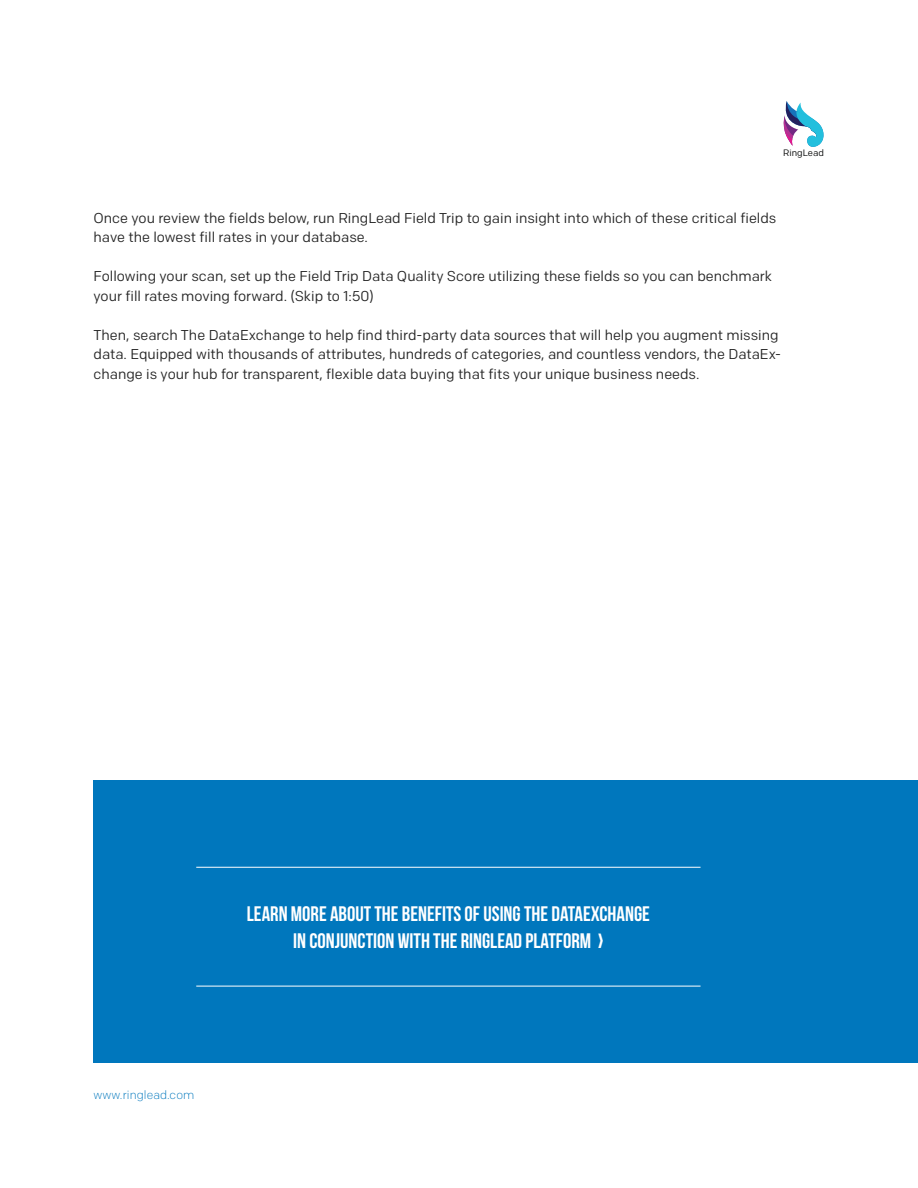
<style>
.page{position:relative;width:918px;height:1188px;background:#fff}
.page>*{position:absolute;margin:0;border:0;box-sizing:border-box;transform-origin:0 0}
.t1{font:700 21px/27px "Bebas Neue";color:#fff;text-align:center}
.t2{font:14.25px/19.5px "Colfax";color:#242424}
.t3{font:300 12px "Colfax";letter-spacing:.005em;color:#0077bd}
.t4{font:9.3px "Colfax";color:#040505}
</style>
<div class="page">
<div style="left:94px;top:780px;width:824px;height:283px;background:#0077bd"></div>
<svg style="left:783px;top:101px;width:41px;height:46px"></svg>
<hr style="left:196px;top:986px;width:505px;height:1px;background:#fff">
<hr style="left:196px;top:867px;width:505px;height:1px;background:#fff">
<p class="t4" style="left:783px;top:147px;width:42px">RingLead</p>
<p class="t2" style="left:94px;top:208px;width:684px">Once you review the fields below, run RingLead Field Trip to gain insight into which of these critical fields have the lowest fill rates in your database.</p>
<p class="t2" style="left:94px;top:266px;width:680px">Following your scan, set up the Field Trip Data Quality Score utilizing these fields so you can benchmark your fill rates moving forward. (Skip to 1:50)</p>
<p class="t2" style="left:94px;top:325px;width:689px">Then, search The DataExchange to help find third-party data sources that will help you augment missing data. Equipped with thousands of attributes, hundreds of categories, and countless vendors, the DataEx&shy;change is your hub for transparent, flexible data buying that fits your unique business needs.</p>
<h1 class="t1" style="left:247px;top:900px;width:405px">LEARN MORE ABOUT THE BENEFITS OF USING THE DATAEXCHANGE<br>IN CONJUNCTION WITH THE RINGLEAD PLATFORM</h1>
<p class="t3" style="left:94px;top:1088px;width:102px">www.ringlead.com</p>
</div>
